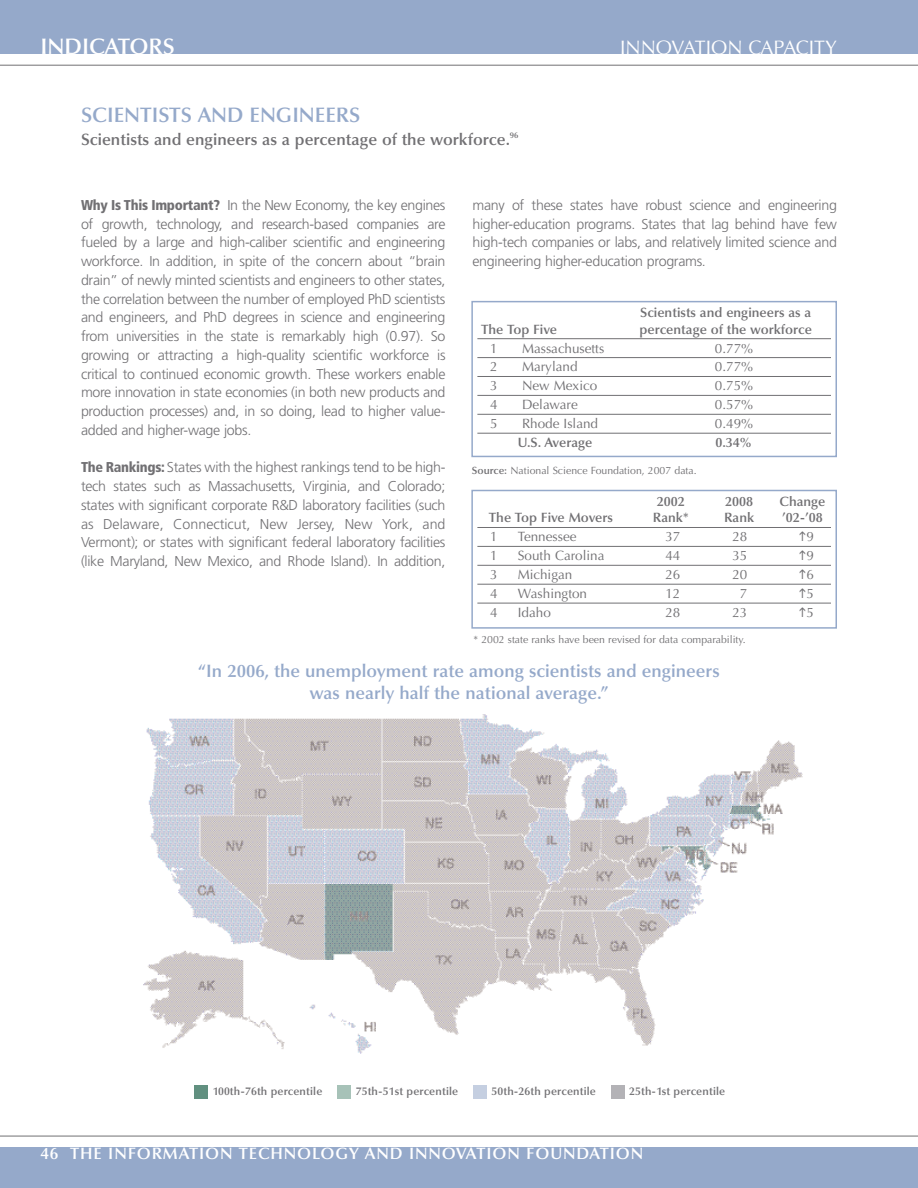
<style>
.page{position:relative;width:918px;height:1188px;background:#fff}
.page>*{position:absolute;margin:0;border:0;box-sizing:border-box;transform-origin:0 0}
.t1{font:600 22.5px "Optima";color:#fff}
.t2{font:600 21px "Optima";color:#95a9ca}
.t3{font:19.5px "Optima";color:#fff}
.t4{font:600 18px/22px "Optima";color:#95a9ca;text-align:center}
.t5{font:600 16.5px "Optima";color:#717073}
.t6{font:600 16.5px "Optima";letter-spacing:.05em;color:#fff}
.t7{font:300 14.25px/18.8px "Frutiger";letter-spacing:-.02em;color:#717073;text-align:justify}
.t8{font:13.5px "Optima";color:#717073}
.t9{font:600 13.5px "Optima";color:#717073}
.t10{font:600 11.25px "Optima";letter-spacing:.01em;color:#717073}
.t11{font:10.5px "Optima";color:#717073}
.s1{font-weight:900;font-stretch:condensed}
.s2{font-weight:600}
</style>
<div class="page">
<div style="left:0;top:1148px;width:918px;height:40px;background:#95a9ca"></div>
<div style="left:0;top:0;width:918px;height:54px;background:#95a9ca"></div>
<hr style="left:0;top:65px;width:918px;height:1px;background:#717073">
<hr style="left:0;top:1136px;width:918px;height:1px;background:#717073">
<img style="left:146px;top:714px;width:657px;height:61px">
<img style="left:143px;top:775px;width:660px;height:279px">
<hr style="left:477px;top:338px;width:354px;height:1px;background:#717073">
<hr style="left:477px;top:357px;width:354px;height:1px;background:#717073">
<hr style="left:477px;top:376px;width:354px;height:1px;background:#717073">
<hr style="left:477px;top:395px;width:354px;height:1px;background:#717073">
<hr style="left:477px;top:414px;width:354px;height:1px;background:#717073">
<hr style="left:477px;top:433px;width:354px;height:1px;background:#717073">
<div style="left:471px;top:301px;width:366px;height:156px;border:2px solid #95a9ca"></div>
<div style="left:611px;top:1085px;width:13px;height:14px;background:#b3b2b6"></div>
<div style="left:473px;top:1085px;width:14px;height:14px;background:#c5cfe1"></div>
<div style="left:337px;top:1085px;width:14px;height:14px;background:#a7c2b8"></div>
<div style="left:194px;top:1085px;width:14px;height:14px;background:#619080"></div>
<hr style="left:477px;top:527px;width:354px;height:1px;background:#717073">
<hr style="left:477px;top:546px;width:354px;height:1px;background:#717073">
<hr style="left:477px;top:565px;width:354px;height:1px;background:#717073">
<hr style="left:477px;top:584px;width:354px;height:1px;background:#717073">
<hr style="left:477px;top:603px;width:354px;height:1px;background:#717073">
<div style="left:471px;top:490px;width:366px;height:139px;border:2px solid #95a9ca"></div>
<h1 class="t1" style="left:40px;top:37px;width:136px">INDICATORS</h1>
<h2 class="t2" style="left:81px;top:106px;width:281px">SCIENTISTS AND ENGINEERS</h2>
<p class="t5" style="left:81px;top:132px;width:439px">Scientists and engineers as a percentage of the workforce.<sup>96</sup></p>
<h3 class="t3" style="left:620px;top:40px;width:218px">INNOVATION CAPACITY</h3>
<p class="t7" style="left:81px;top:197px;width:366px"><span class="s1">Why Is This Important?</span> In the New Economy, the key engines of growth, technology, and research-based companies are fueled by a large and high-caliber scientific and engineering workforce. In addition, in spite of the concern about “brain drain” of newly minted scientists and engineers to other states, the correlation between the number of employed PhD scientists and engineers, and PhD degrees in science and engineering from universities in the state is remarkably high (0.97). So growing or attracting a high-quality scientific workforce is critical to continued economic growth. These workers enable more innovation in state economies (in both new products and production processes) and, in so doing, lead to higher value&shy;added and higher-wage jobs.</p>
<p class="t7" style="left:81px;top:459px;width:366px"><span class="s1">The Rankings:</span> States with the highest rankings tend to be high&shy;tech states such as Massachusetts, Virginia, and Colorado; states with significant corporate R&amp;D laboratory facilities (such as Delaware, Connecticut, New Jersey, New York, and Vermont); or states with significant federal laboratory facilities (like Maryland, New Mexico, and Rhode Island). In addition,</p>
<p class="t7" style="left:473px;top:197px;width:366px">many of these states have robust science and engineering higher-education programs. States that lag behind have few high-tech companies or labs, and relatively limited science and engineering higher-education programs.</p>
<p class="t9" style="left:640px;top:307px;width:173px">Scientists and engineers as a</p>
<p class="t9" style="left:481px;top:323px;width:78px">The Top Five</p>
<p class="t9" style="left:640px;top:323px;width:174px">percentage of the workforce</p>
<p class="t8" style="left:490px;top:342px;width:9px">1</p>
<p class="t8" style="left:522px;top:342px;width:84px">Massachusetts</p>
<p class="t8" style="left:715px;top:342px;width:40px">0.77%</p>
<p class="t8" style="left:490px;top:361px;width:9px">2</p>
<p class="t8" style="left:522px;top:361px;width:57px">Maryland</p>
<p class="t8" style="left:715px;top:361px;width:40px">0.77%</p>
<p class="t8" style="left:490px;top:380px;width:9px">3</p>
<p class="t8" style="left:522px;top:380px;width:77px">New Mexico</p>
<p class="t8" style="left:715px;top:380px;width:40px">0.75%</p>
<p class="t8" style="left:490px;top:399px;width:9px">4</p>
<p class="t8" style="left:522px;top:399px;width:57px">Delaware</p>
<p class="t8" style="left:715px;top:399px;width:40px">0.57%</p>
<p class="t8" style="left:490px;top:418px;width:9px">5</p>
<p class="t8" style="left:522px;top:418px;width:78px">Rhode Island</p>
<p class="t8" style="left:715px;top:418px;width:40px">0.49%</p>
<p class="t9" style="left:518px;top:437px;width:76px">U.S. Average</p>
<p class="t9" style="left:715px;top:437px;width:38px">0.34%</p>
<p class="t11" style="left:472px;top:466px;width:226px"><span class="s2">Source:</span> National Science Foundation, 2007 data.</p>
<p class="t9" style="left:657px;top:496px;width:30px">2002</p>
<p class="t9" style="left:725px;top:496px;width:30px">2008</p>
<p class="t9" style="left:780px;top:496px;width:47px">Change</p>
<p class="t9" style="left:489px;top:512px;width:126px">The Top Five Movers</p>
<p class="t9" style="left:653px;top:512px;width:37px">Rank*</p>
<p class="t9" style="left:724px;top:512px;width:32px">Rank</p>
<p class="t9" style="left:782px;top:512px;width:42px">’02-’08</p>
<p class="t8" style="left:490px;top:531px;width:9px">1</p>
<p class="t8" style="left:518px;top:531px;width:60px">Tennessee</p>
<p class="t8" style="left:665px;top:531px;width:17px">37</p>
<p class="t8" style="left:732px;top:531px;width:17px">28</p>
<p class="t8" style="left:806px;top:531px;width:9px">9</p>
<p class="t8" style="left:490px;top:550px;width:9px">1</p>
<p class="t8" style="left:518px;top:550px;width:88px">South Carolina</p>
<p class="t8" style="left:665px;top:550px;width:17px">44</p>
<p class="t8" style="left:732px;top:550px;width:17px">35</p>
<p class="t8" style="left:806px;top:550px;width:9px">9</p>
<p class="t8" style="left:490px;top:569px;width:9px">3</p>
<p class="t8" style="left:518px;top:569px;width:56px">Michigan</p>
<p class="t8" style="left:665px;top:569px;width:17px">26</p>
<p class="t8" style="left:732px;top:569px;width:17px">20</p>
<p class="t8" style="left:806px;top:569px;width:9px">6</p>
<p class="t8" style="left:490px;top:588px;width:9px">4</p>
<p class="t8" style="left:518px;top:588px;width:71px">Washington</p>
<p class="t8" style="left:665px;top:588px;width:17px">12</p>
<p class="t8" style="left:740px;top:588px;width:9px">7</p>
<p class="t8" style="left:806px;top:588px;width:9px">5</p>
<p class="t8" style="left:490px;top:607px;width:9px">4</p>
<p class="t8" style="left:518px;top:607px;width:35px">Idaho</p>
<p class="t8" style="left:665px;top:607px;width:17px">28</p>
<p class="t8" style="left:732px;top:607px;width:17px">23</p>
<p class="t8" style="left:806px;top:607px;width:9px">5</p>
<p class="t11" style="left:474px;top:635px;width:274px">* 2002 state ranks have been revised for data comparability.</p>
<p class="t4" style="left:198px;top:662px;width:523px">“In 2006, the unemployment rate among scientists and engineers was nearly half the national average.”</p>
<p class="t10" style="left:213px;top:1087px;width:111px">100th-76th percentile</p>
<p class="t10" style="left:356px;top:1087px;width:104px">75th-51st percentile</p>
<p class="t10" style="left:492px;top:1087px;width:106px">50th-26th percentile</p>
<p class="t10" style="left:629px;top:1087px;width:97px">25th-1st percentile</p>
<p class="t6" style="left:40px;top:1146px;width:604px">46 THE INFORMATION TECHNOLOGY AND INNOVATION FOUNDATION</p>
</div>
